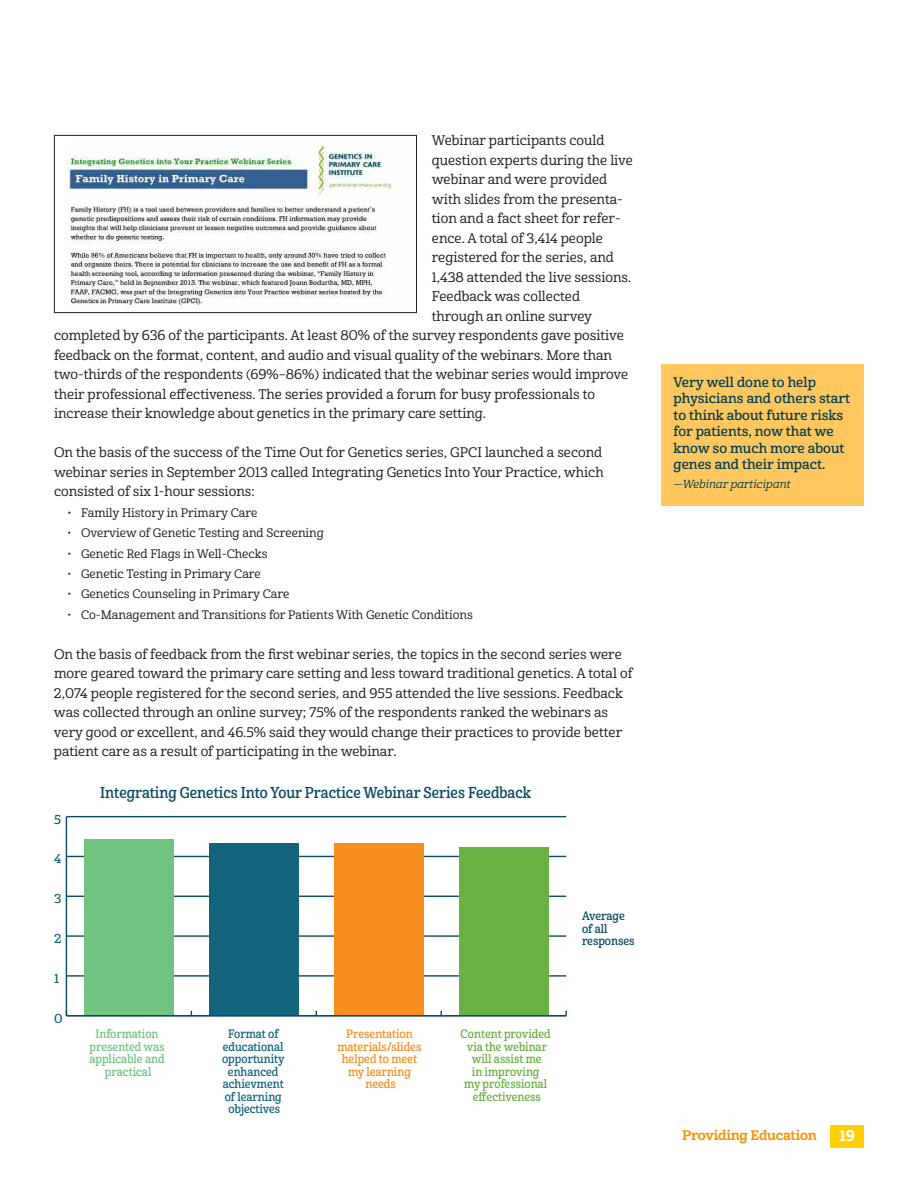
<style>
.page{position:relative;width:918px;height:1188px;background:#fff}
.page>*{position:absolute;margin:0;border:0;box-sizing:border-box;transform-origin:0 0}
.t1{font:15.3px "Cabrito Con Dem";color:#0b4a63}
.t2{font:15px "Cabrito Nor Bol";color:#fff}
.t3{font:13.5px/19.5px "Cabrito Nor Med";color:#231f20;text-align:justify}
.t4{font:13.5px/16.5px "Cabrito Nor Dem";color:#003d51}
.t5{font:13.5px "Cabrito Nor Bol";letter-spacing:-.015em;color:#f79306}
.t6{font:12.6px "Cabrito Nor Dem";color:#15647e}
.t7{font:12px "Cabrito Nor Med";color:#231f20}
.t8{font:11.85px/12.6px "Cabrito Con Dem";color:#6ab044;text-align:center}
.t9{font:11.85px/12.6px "Cabrito Con Dem";color:#15647e;text-align:center}
.t10{font:11.85px/12.6px "Cabrito Con Dem";color:#f68e1e;text-align:center}
.t11{font:11.85px/12.6px "Cabrito Con Dem";color:#72c37f;text-align:center}
.t12{font:11.85px/12.6px "Cabrito Con Dem";color:#0b4a63}
.t13{font:11.25px "Cabrito Nor Med It";color:#003d51}
</style>
<div class="page">
<div style="left:830px;top:1125px;width:34px;height:23px;background:#ffd000"></div>
<div style="left:662px;top:364px;width:202px;height:142px;background:#ffc75e"></div>
<hr style="left:66px;top:817px;width:1px;height:199px;background:#0b4a63">
<hr style="left:66px;top:1015px;width:500px;height:1px;background:#0b4a63">
<hr style="left:66px;top:975px;width:500px;height:2px;background:#0b4a63">
<hr style="left:66px;top:935px;width:500px;height:2px;background:#0b4a63">
<hr style="left:66px;top:896px;width:500px;height:1px;background:#0b4a63">
<hr style="left:66px;top:856px;width:500px;height:1px;background:#0b4a63">
<hr style="left:66px;top:816px;width:500px;height:1px;background:#0b4a63">
<div style="left:84px;top:840px;width:90px;height:175px;background:#72c37f"></div>
<div style="left:209px;top:843px;width:90px;height:172px;background:#15647e"></div>
<div style="left:334px;top:843px;width:90px;height:172px;background:#f68e1e"></div>
<div style="left:459px;top:847px;width:90px;height:168px;background:#6ab044"></div>
<img style="left:65px;top:144px;width:327px;height:165px">
<div style="left:54px;top:135px;width:363px;height:178px;border:1px solid #231f20"></div>
<p class="t3" style="left:432px;top:132px;width:174px">Webinar participants could</p>
<p class="t3" style="left:432px;top:152px;width:203px">question experts during the live</p>
<p class="t3" style="left:432px;top:171px;width:177px">webinar and were provided</p>
<p class="t3" style="left:432px;top:191px;width:192px">with slides from the presenta-</p>
<p class="t3" style="left:432px;top:210px;width:190px">tion and a fact sheet for refer-</p>
<p class="t3" style="left:432px;top:230px;width:173px">ence. A total of 3,414 people</p>
<p class="t3" style="left:432px;top:249px;width:184px">registered for the series, and</p>
<p class="t3" style="left:432px;top:269px;width:201px">1,438 attended the live sessions.</p>
<p class="t3" style="left:432px;top:288px;width:150px">Feedback was collected</p>
<p class="t3" style="left:432px;top:308px;width:162px">through an online survey</p>
<p class="t3" style="left:54px;top:327px;width:571px">completed by 636 of the participants. At least 80% of the survey respondents gave positive</p>
<p class="t3" style="left:54px;top:347px;width:560px">feedback on the format, content, and audio and visual quality of the webinars. More than</p>
<p class="t3" style="left:54px;top:366px;width:576px">two-thirds of the respondents (69%–86%) indicated that the webinar series would improve</p>
<p class="t3" style="left:54px;top:386px;width:543px">their professional effectiveness. The series provided a forum for busy professionals to</p>
<p class="t3" style="left:54px;top:405px;width:434px">increase their knowledge about genetics in the primary care setting.</p>
<p class="t3" style="left:54px;top:444px;width:551px">On the basis of the success of the Time Out for Genetics series, GPCI launched a second webinar series in September 2013 called Integrating Genetics Into Your Practice, which consisted of six 1-hour sessions:</p>
<p class="t7" style="left:68px;top:508px;width:191px">• Family History in Primary Care</p>
<p class="t7" style="left:68px;top:528px;width:258px">• Overview of Genetic Testing and Screening</p>
<p class="t7" style="left:68px;top:549px;width:202px">• Genetic Red Flags in Well-Checks</p>
<p class="t7" style="left:68px;top:569px;width:195px">• Genetic Testing in Primary Care</p>
<p class="t7" style="left:68px;top:590px;width:224px">• Genetics Counseling in Primary Care</p>
<p class="t7" style="left:68px;top:610px;width:407px">• Co-Management and Transitions for Patients With Genetic Conditions</p>
<p class="t3" style="left:54px;top:646px;width:580px;text-align:left">On the basis of feedback from the first webinar series, the topics in the second series were more geared toward the primary care setting and less toward traditional genetics. A total of 2,074 people registered for the second series, and 955 attended the live sessions. Feedback was collected through an online survey; 75% of the respondents ranked the webinars as very good or excellent, and 46.5% said they would change their practices to provide better patient care as a result of participating in the webinar.</p>
<p class="t6" style="left:54px;top:815px;width:9px">5</p>
<p class="t6" style="left:54px;top:854px;width:9px">4</p>
<p class="t6" style="left:54px;top:894px;width:9px">3</p>
<p class="t6" style="left:54px;top:934px;width:9px">2</p>
<p class="t6" style="left:54px;top:974px;width:6px">1</p>
<p class="t6" style="left:54px;top:1014px;width:10px">0</p>
<p class="t1" style="left:100px;top:787px;width:433px">Integrating Genetics Into Your Practice Webinar Series Feedback</p>
<p class="t11" style="left:89px;top:1029px;width:77px">Information presented was applicable and practical</p>
<p class="t9" style="left:222px;top:1029px;width:64px">Format of educational opportunity enhanced achievment of learning objectives</p>
<p class="t10" style="left:338px;top:1029px;width:85px">Presentation materials/slides helped to meet my learning needs</p>
<p class="t8" style="left:461px;top:1029px;width:92px">Content provided via the webinar will assist me<br>in improving<br>my professional effectiveness</p>
<p class="t12" style="left:582px;top:911px;width:54px">Average of all responses</p>
<p class="t4" style="left:673px;top:375px;width:178px">Very well done to help physicians and others start to think about future risks for patients, now that we know so much more about genes and their impact.</p>
<p class="t13" style="left:674px;top:480px;width:118px">—Webinar participant</p>
<p class="t5" style="left:682px;top:1131px;width:136px">Providing Education</p>
<p class="t2" style="left:839px;top:1131px;width:17px">19</p>
</div>
